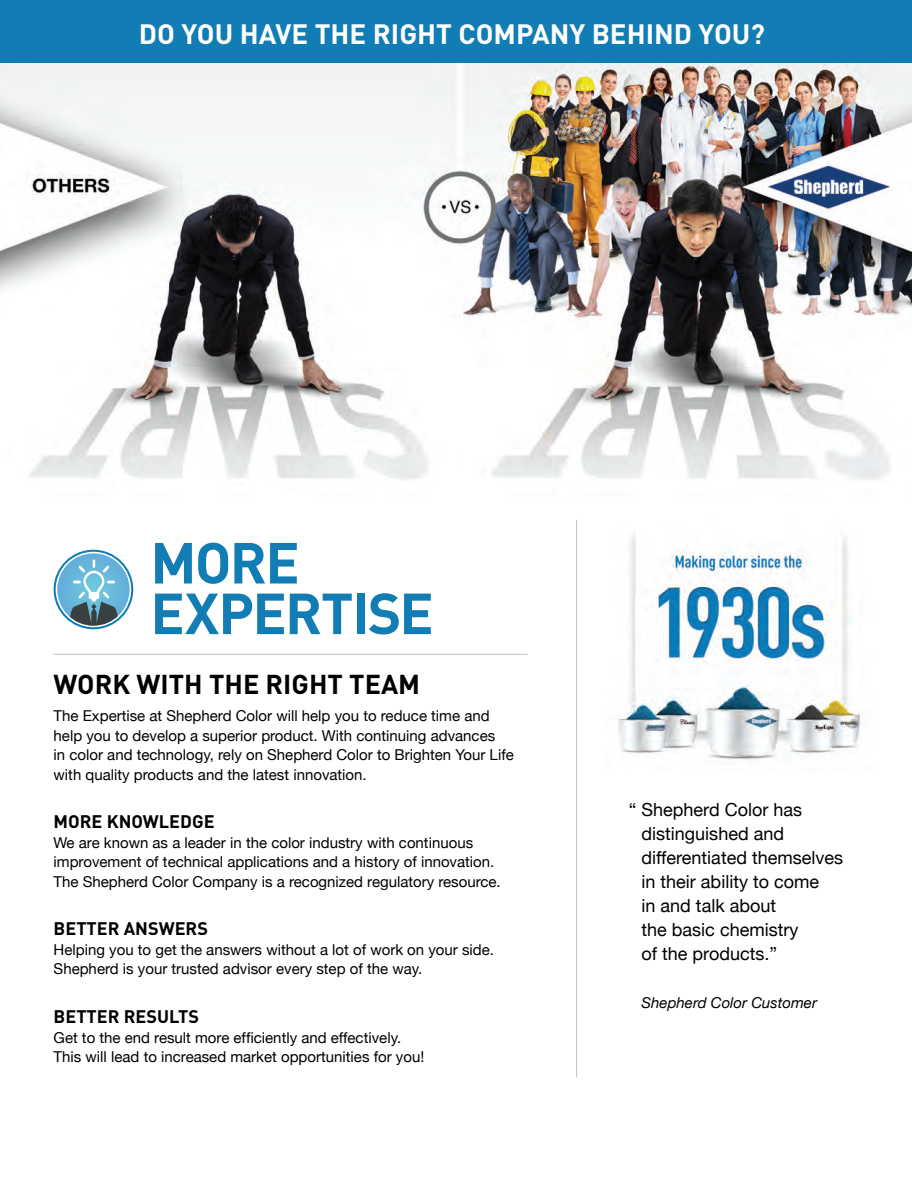
<style>
.page{position:relative;width:912px;height:1188px;background:#fff}
.page>*{position:absolute;margin:0;border:0;box-sizing:border-box;transform-origin:0 0}
.t1{font:700 57px/50.7px "DIN";letter-spacing:-.03em;color:#117db4}
.t2{font:700 27.75px "DIN";color:#fff}
.t3{font:700 27px "DIN";color:#000}
.t4{font:18px/24px "Helvetica Neue";color:#000}
.t5{font:700 18px "DIN";color:#000}
.t6{font:15px/19.5px "Helvetica Neue";color:#000}
.t7{font:italic 15px "Helvetica Neue";color:#000}
</style>
<div class="page">
<img style="left:0;top:63px;width:911px;height:417px">
<div style="left:0;top:0;width:911px;height:63px;background:#117db4"></div>
<img style="left:618px;top:533px;width:244px;height:229px">
<hr style="left:576px;top:520px;width:1px;height:557px;background:#bcc3c6">
<hr style="left:54px;top:654px;width:473px;height:1px;background:#bcc3c6">
<svg style="left:54px;top:550px;width:79px;height:79px"></svg>
<h2 class="t2" style="left:139px;top:15px;width:627px">DO YOU HAVE THE RIGHT COMPANY BEHIND YOU?</h2>
<h1 class="t1" style="left:150px;top:535px;width:285px">MORE<br>EXPERTISE</h1>
<h3 class="t3" style="left:54px;top:667px;width:368px">WORK WITH THE RIGHT TEAM</h3>
<p class="t6" style="left:54px;top:706px;width:461px">The Expertise at Shepherd Color will help you to reduce time and help you to develop a superior product. With continuing advances<br>in color and technology, rely on Shepherd Color to Brighten Your Life with quality products and the latest innovation.</p>
<p class="t5" style="left:54px;top:810px;width:162px">MORE KNOWLEDGE</p>
<p class="t6" style="left:54px;top:833px;width:448px">We are known as a leader in the color industry with continuous improvement of technical applications and a history of innovation.<br>The Shepherd Color Company is a recognized regulatory resource.</p>
<p class="t5" style="left:54px;top:917px;width:156px">BETTER ANSWERS</p>
<p class="t6" style="left:54px;top:940px;width:442px">Helping you to get the answers without a lot of work on your side.<br>Shepherd is your trusted advisor every step of the way.</p>
<p class="t5" style="left:54px;top:1005px;width:147px">BETTER RESULTS</p>
<p class="t6" style="left:54px;top:1027px;width:372px">Get to the end result more efficiently and effectively.<br>This will lead to increased market opportunities for you!</p>
<p class="t4" style="left:641px;top:797px;width:203px;text-indent:-13px">“ Shepherd Color has distinguished and differentiated themselves in their ability to come<br>in and talk about<br>the basic chemistry<br>of the products.”</p>
<p class="t7" style="left:641px;top:993px;width:177px">Shepherd Color Customer</p>
</div>
